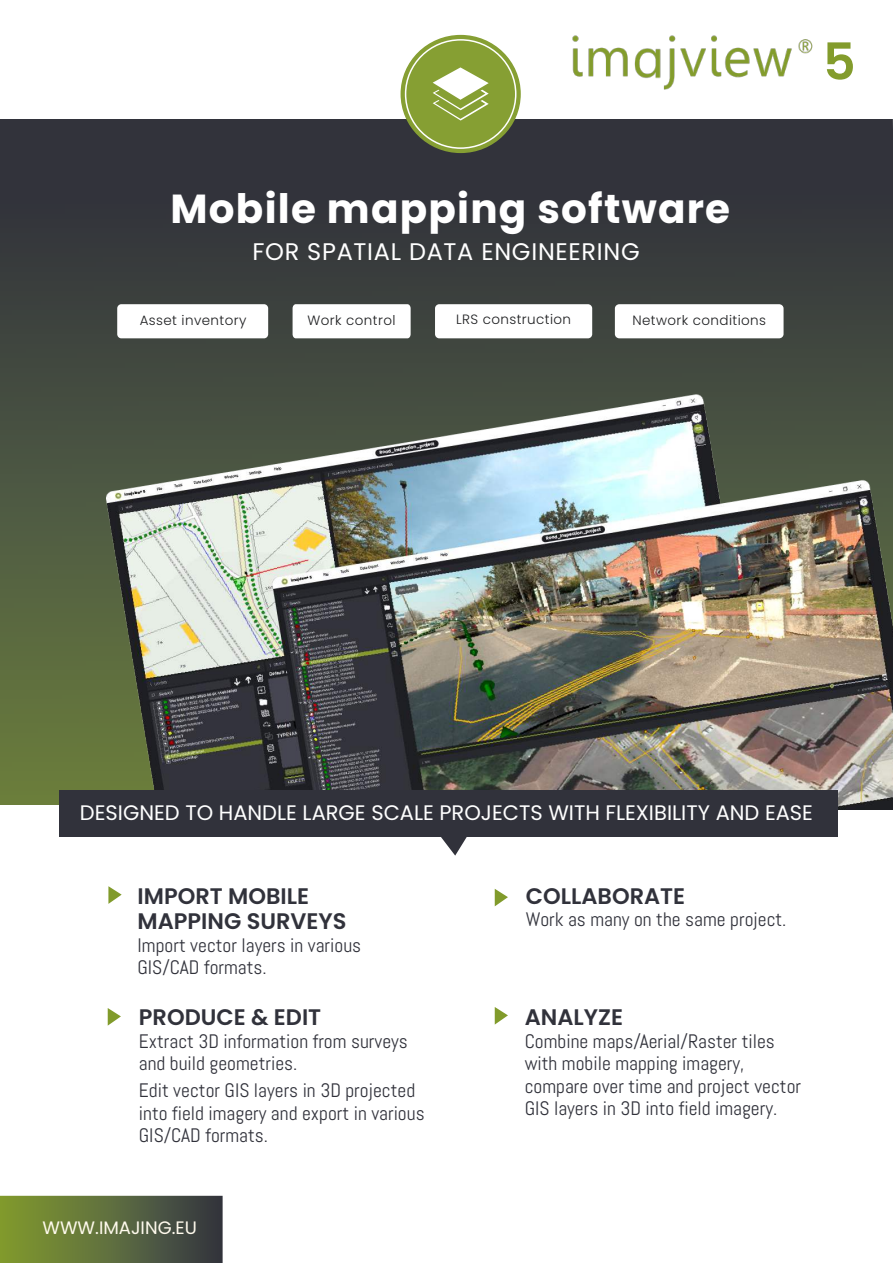
<style>
.page{position:relative;width:893px;height:1263px;background:#fff}
.page>*{position:absolute;margin:0;border:0;box-sizing:border-box;transform-origin:0 0}
.t1{font:600 51px "Poppins";color:#839c2c}
.t2{font:700 40.5px "Poppins";letter-spacing:.03em;color:#fff}
.t3{font:24px "Poppins";letter-spacing:.03em;color:#fff}
.t4{font:600 22.5px/25.5px "Poppins";color:#31323b}
.t5{font:21px "Poppins";color:#fff}
.t6{font:19.5px/22.5px "Abel";color:#31323b}
.t7{font:18px "Poppins";color:#fffaed}
.t8{font:300 13.5px "Poppins";letter-spacing:.03em;color:#1e1f21}
</style>
<div class="page">
<img style="left:0;top:119px;width:893px;height:685px">
<img style="left:572px;top:35px;width:241px;height:55px">
<img style="left:0;top:1196px;width:223px;height:67px">
<svg style="left:108px;top:886px;width:14px;height:18px"></svg>
<svg style="left:108px;top:1008px;width:13px;height:18px"></svg>
<svg style="left:495px;top:1007px;width:13px;height:17px"></svg>
<svg style="left:495px;top:889px;width:13px;height:17px"></svg>
<div style="left:401px;top:36px;width:119px;height:116px;background:#869f33;border-radius:50%"></div>
<div style="left:401px;top:35px;width:120px;height:118px;border:2px solid #869f33;border-radius:50%"></div>
<svg style="left:433px;top:67px;width:56px;height:54px"></svg>
<div style="left:405px;top:39px;width:111px;height:110px;border:2px solid #fff;border-radius:50%"></div>
<div style="left:117px;top:304px;width:151px;height:34px;background:#fff;border-radius:4px"></div>
<svg style="left:293px;top:304px;width:118px;height:34px"></svg>
<div style="left:435px;top:304px;width:157px;height:34px;background:#fff;border-radius:4px"></div>
<div style="left:615px;top:304px;width:168px;height:34px;background:#fff;border-radius:4px"></div>
<img style="left:107px;top:395px;width:786px;height:415px">
<div style="left:59px;top:790px;width:779px;height:47px;background:#31323b"></div>
<svg style="left:441px;top:837px;width:26px;height:19px"></svg>
<h2 class="t2" style="left:171px;top:190px;width:561px">Mobile mapping software</h2>
<p class="t3" style="left:252px;top:237px;width:389px">FOR SPATIAL DATA ENGINEERING</p>
<p class="t8" style="left:140px;top:315px;width:108px">Asset inventory</p>
<p class="t8" style="left:308px;top:315px;width:90px">Work control</p>
<p class="t8" style="left:456px;top:314px;width:117px">LRS construction</p>
<p class="t8" style="left:632px;top:315px;width:135px">Network conditions</p>
<h1 class="t1" style="left:823px;top:32px;width:34px">5</h1>
<p class="t5" style="left:80px;top:801px;width:735px">DESIGNED TO HANDLE LARGE SCALE PROJECTS WITH FLEXIBILITY AND EASE</p>
<p class="t4" style="left:138px;top:883px;width:210px">IMPORT MOBILE<br>MAPPING SURVEYS</p>
<p class="t6" style="left:138px;top:935px;width:225px">Import vector layers in various<br>GIS/CAD formats.</p>
<p class="t4" style="left:139px;top:1005px;width:184px">PRODUCE &amp; EDIT</p>
<p class="t6" style="left:139px;top:1031px;width:270px">Extract 3D information from surveys and build geometries.</p>
<p class="t6" style="left:139px;top:1080px;width:287px">Edit vector GIS layers in 3D projected into field imagery and export in various<br>GIS/CAD formats.</p>
<p class="t7" style="left:43px;top:1217px;width:156px">WWW.IMAJING.EU</p>
<p class="t4" style="left:526px;top:883px;width:161px">COLLABORATE</p>
<p class="t6" style="left:526px;top:910px;width:262px">Work as many on the same project.</p>
<p class="t4" style="left:525px;top:1005px;width:100px">ANALYZE</p>
<p class="t6" style="left:525px;top:1031px;width:278px">Combine maps/Aerial/Raster tiles with mobile mapping imagery, compare over time and project vector GIS layers in 3D into field imagery.</p>
</div>
